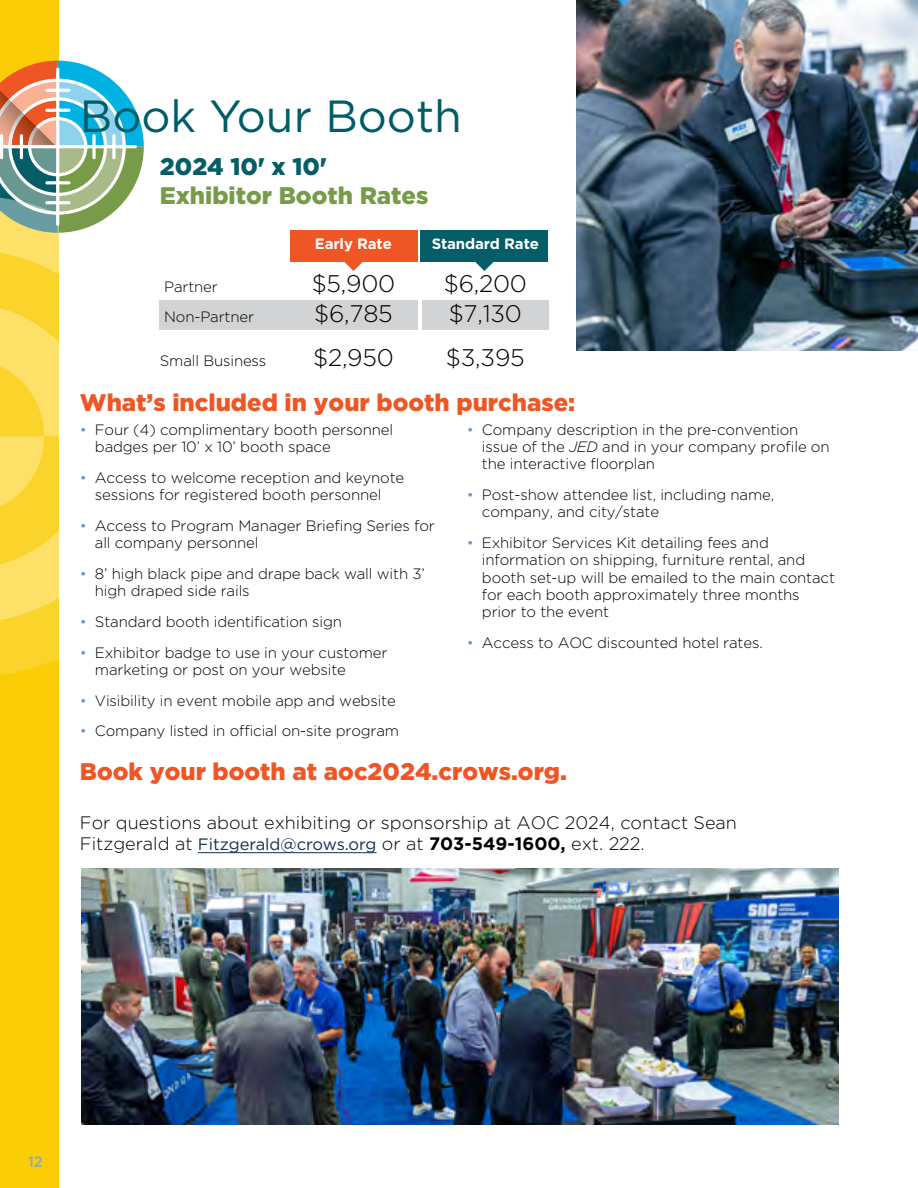
<style>
.page{position:relative;width:918px;height:1188px;background:#fff}
.page>*{position:absolute;margin:0;border:0;box-sizing:border-box;transform-origin:0 0}
.t1{font:45px "Gotham";color:#005c66}
.t2{font:900 24px "Gotham";color:#ee5625}
.t3{font:300 24px "Gotham";letter-spacing:-.01em;color:#000}
.t4{font:900 24px "Gotham";color:#779b4b}
.t5{font:900 24px "Gotham";color:#045d67}
.t6{font:300 18px/21.6px "Gotham";color:#000}
.t7{font:300 15px/17.2px "Gotham";letter-spacing:-.01em;color:#000}
.t8{font:700 15px "Gotham";letter-spacing:-.01em;color:#fff}
.t9{font:500 15px "Gotham";color:#95a9b4}
.s1{color:#6c97c9}
.s2{font-style:italic}
.s3{font-weight:400;font-size:16.5px;color:#142f53}
.s4{font-weight:700}
</style>
<div class="page">
<div style="left:0;top:0;width:58px;height:1188px;background:#fbcd06"></div>
<div style="left:160px;top:301px;width:258px;height:29px;background:#d1d3d4"></div>
<div style="left:422px;top:301px;width:127px;height:29px;background:#d1d3d4"></div>
<svg style="left:344px;top:262px;width:19px;height:9px"></svg>
<div style="left:290px;top:230px;width:127px;height:32px;background:#ee5625"></div>
<svg style="left:475px;top:262px;width:19px;height:9px"></svg>
<div style="left:421px;top:230px;width:127px;height:32px;background:#045d67"></div>
<img style="left:577px;top:0;width:341px;height:351px">
<img style="left:81px;top:868px;width:757px;height:257px">
<svg style="left:0;top:61px;width:144px;height:616px"></svg>
<hr style="left:198px;top:852px;width:179px;height:1px;background:#142f53">
<h1 class="t1" style="left:80px;top:87px;width:384px">Book Your Booth</h1>
<h2 class="t5" style="left:160px;top:150px;width:169px">2024 10' x 10'</h2>
<h2 class="t4" style="left:160px;top:179px;width:270px">Exhibitor Booth Rates</h2>
<p class="t8" style="left:315px;top:233px;width:79px">Early Rate</p>
<p class="t8" style="left:432px;top:233px;width:109px">Standard Rate</p>
<p class="t7" style="left:164px;top:278px;width:55px">Partner</p>
<h2 class="t3" style="left:312px;top:268px;width:85px">$5,900</h2>
<h2 class="t3" style="left:444px;top:268px;width:85px">$6,200</h2>
<p class="t7" style="left:164px;top:308px;width:91px">Non-Partner</p>
<h2 class="t3" style="left:314px;top:298px;width:80px">$6,785</h2>
<h2 class="t3" style="left:449px;top:298px;width:75px">$7,130</h2>
<p class="t7" style="left:160px;top:351px;width:108px">Small Business</p>
<h2 class="t3" style="left:313px;top:342px;width:82px">$2,950</h2>
<h2 class="t3" style="left:446px;top:342px;width:80px">$3,395</h2>
<h2 class="t2" style="left:80px;top:386px;width:497px">What’s included in your booth purchase:</h2>
<p class="t7" style="left:95px;top:421px;width:300px;text-indent:-15px"><span class="s1">•</span> Four (4) complimentary booth personnel badges per 10’ x 10’ booth space</p>
<p class="t7" style="left:80px;top:469px;width:326px;text-align:center"><span class="s1">•</span> Access to welcome reception and keynote sessions for registered booth personnel</p>
<p class="t7" style="left:95px;top:517px;width:342px;text-indent:-15px"><span class="s1">•</span> Access to Program Manager Briefing Series for all company personnel</p>
<p class="t7" style="left:95px;top:565px;width:331px;text-indent:-15px"><span class="s1">•</span> 8’ high black pipe and drape back wall with 3’ high draped side rails</p>
<p class="t7" style="left:80px;top:613px;width:264px"><span class="s1">•</span> Standard booth identification sign</p>
<p class="t7" style="left:95px;top:643px;width:294px;text-indent:-15px"><span class="s1">•</span> Exhibitor badge to use in your customer marketing or post on your website</p>
<p class="t7" style="left:80px;top:691px;width:317px"><span class="s1">•</span> Visibility in event mobile app and website</p>
<p class="t7" style="left:80px;top:722px;width:321px"><span class="s1">•</span> Company listed in official on-site program</p>
<p class="t7" style="left:482px;top:421px;width:349px;text-indent:-15px"><span class="s1">•</span> Company description in the pre-convention issue of the <span class="s2">JED</span> and in your company profile on the interactive floorplan</p>
<p class="t7" style="left:482px;top:486px;width:294px;text-indent:-15px"><span class="s1">•</span> Post-show attendee list, including name, company, and city/state</p>
<p class="t7" style="left:482px;top:534px;width:355px;text-indent:-15px"><span class="s1">•</span> Exhibitor Services Kit detailing fees and information on shipping, furniture rental, and booth set-up will be emailed to the main contact for each booth approximately three months prior to the event</p>
<p class="t7" style="left:467px;top:634px;width:297px"><span class="s1">•</span> Access to AOC discounted hotel rates.</p>
<h2 class="t2" style="left:80px;top:755px;width:489px">Book your booth at aoc2024.crows.org.</h2>
<p class="t6" style="left:80px;top:811px;width:659px">For questions about exhibiting or sponsorship at AOC 2024, contact Sean<br>Fitzgerald at <span class="s3">Fitzgerald@crows.org</span> or at <span class="s4">703-549-1600,</span> ext. 222.</p>
<p class="t9" style="left:28px;top:1151px;width:16px">12</p>
</div>
